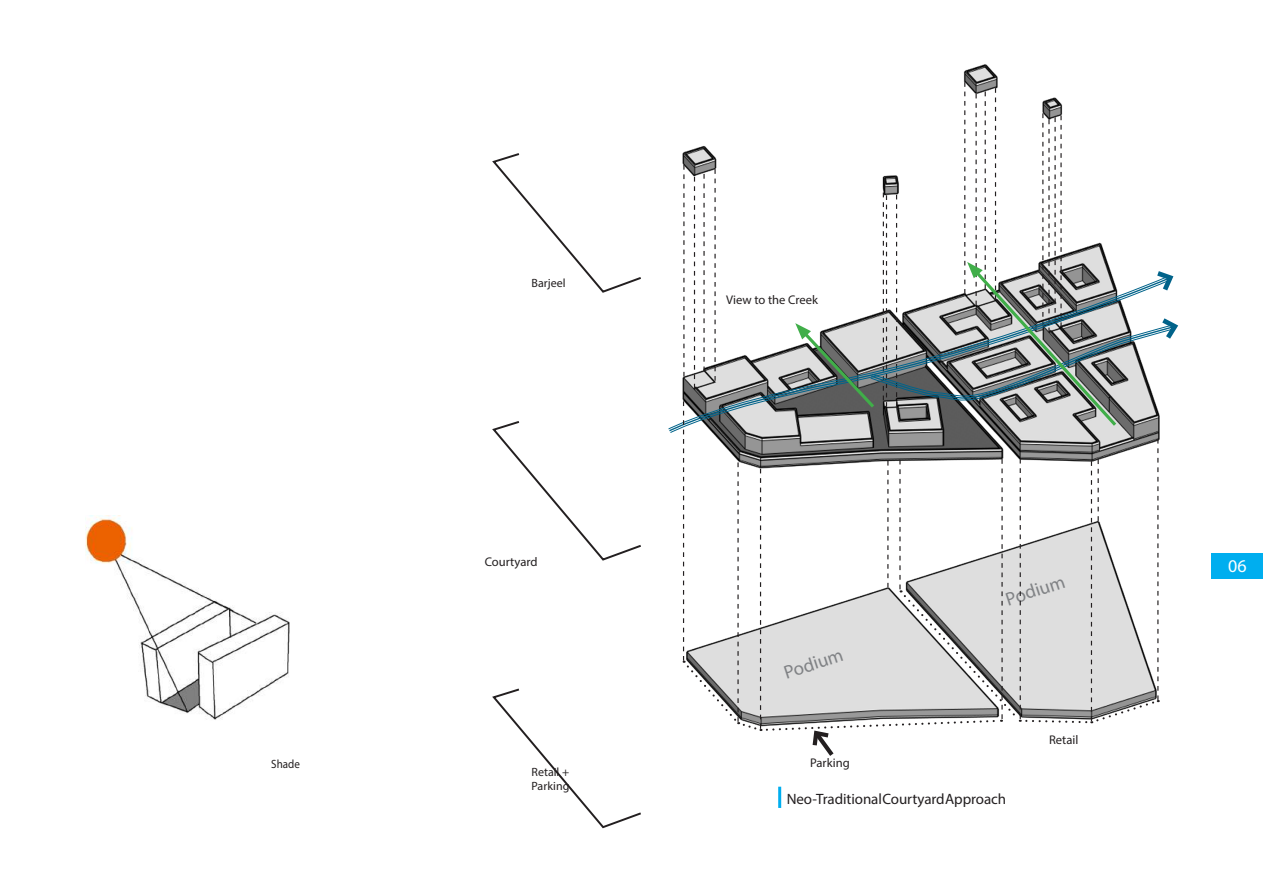
<style>
.page{position:relative;width:1263px;height:893px;background:#fff}
.page>*{position:absolute;margin:0;border:0;box-sizing:border-box;transform-origin:0 0}
.t1{font:18.9px "Myriad Pro";color:#808285}
.t2{font:18px "Myriad Pro";color:#fff}
.t3{font:15px "Myriad Pro";letter-spacing:-.005em;color:#231f20}
.t4{font:12.6px "Myriad Pro";color:#231f20}
.t5{font:12px/14.4px "Myriad Pro";color:#231f20}
.t6{font:12px "Myriad Pro";color:#231f20;scale:.92 1}
</style>
<div class="page">
<div style="left:1212px;top:553px;width:51px;height:25px;background:#00aeef"></div>
<img style="left:85px;top:516px;width:205px;height:204px">
<svg style="left:492px;top:688px;width:149px;height:141px"></svg>
<svg style="left:492px;top:421px;width:149px;height:140px"></svg>
<svg style="left:492px;top:153px;width:149px;height:140px"></svg>
<svg style="left:683px;top:82px;width:496px;height:674px"></svg>
<hr style="left:778px;top:787px;width:3px;height:21px;background:#00aeef">
<p class="t6" style="left:271px;top:756px;width:33px">Shade</p>
<p class="t5" style="left:531px;top:275px;width:35px">Barjeel</p>
<p class="t4" style="left:485px;top:554px;width:54px">Courtyard</p>
<p class="t5" style="left:531px;top:764px;width:39px">Retail +<br>Parking</p>
<p class="t4" style="left:726px;top:292px;width:93px">View to the Creek</p>
<h1 class="t1" style="left:781px;top:661px;width:63px;rotate:-18deg">Podium</h1>
<p class="t4" style="left:810px;top:755px;width:41px">Parking</p>
<h1 class="t1" style="left:1003px;top:588px;width:63px;rotate:-18deg">Podium</h1>
<p class="t4" style="left:1049px;top:732px;width:31px">Retail</p>
<p class="t3" style="left:787px;top:789px;width:221px">Neo-Traditional Courtyard Approach</p>
<h2 class="t2" style="left:1228px;top:554px;width:20px">06</h2>
</div>
